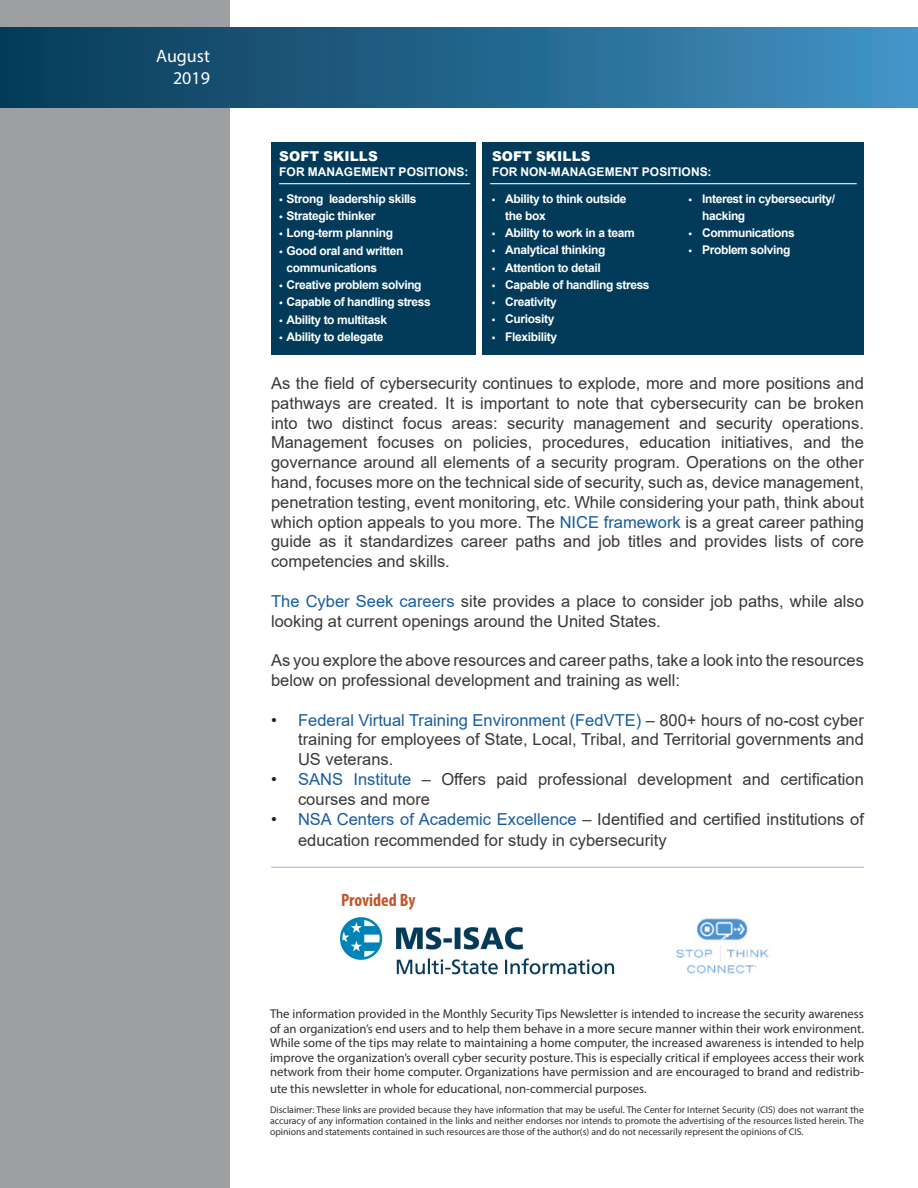
<style>
.page{position:relative;width:918px;height:1188px;background:#fff}
.page>*{position:absolute;margin:0;border:0;box-sizing:border-box;transform-origin:0 0}
.t1{font:700 condensed 18px "Myriad Pro";color:#bf5727}
.t2{font:18px "Myriad Pro";color:#fff}
.t3{font:16.5px/19.8px "Arial";color:#383839}
.t4{font:900 13.5px "Arial";letter-spacing:.005em;color:#fff}
.t5{font:12.75px/14.7px "Myriad Pro";color:#312f30;text-align:justify}
.t6{font:700 12px/17.2px "Arial";letter-spacing:-.03em;color:#fff}
.t7{font:700 12px "Arial";letter-spacing:.005em;color:#fff}
.t8{font:9.75px/10.8px "Myriad Pro";color:#312f30;text-align:justify}
.s1{font-family:"Myriad Pro";font-weight:600}
.s2{color:#175d9e}
.s3{color:#231f20}
</style>
<div class="page">
<div style="left:0;top:0;width:230px;height:1188px;background:#9d9fa2"></div>
<div style="left:0;top:27px;width:918px;height:81px;background:linear-gradient(to right,#063955,#4292c4)"></div>
<img style="left:341px;top:917px;width:274px;height:58px">
<img style="left:676px;top:918px;width:93px;height:56px">
<hr style="left:271px;top:867px;width:593px;height:1px;background:#8fb8de">
<div style="left:271px;top:142px;width:204px;height:213px;background:#023b5a"></div>
<hr style="left:279px;top:183px;width:191px;height:1px;background:#fff">
<div style="left:483px;top:142px;width:381px;height:213px;background:#023b5a"></div>
<hr style="left:490px;top:183px;width:367px;height:1px;background:#fff">
<p class="t2" style="left:156px;top:45px;width:55px">August</p>
<p class="t2" style="left:173px;top:67px;width:38px">2019</p>
<p class="t4" style="left:279px;top:146px;width:100px">SOFT SKILLS</p>
<p class="t7" style="left:279px;top:163px;width:191px">FOR MANAGEMENT POSITIONS:</p>
<p class="t6" style="left:279px;top:190px;width:139px"><span class="s1">•</span> Strong leadership skills</p>
<p class="t6" style="left:279px;top:207px;width:98px"><span class="s1">•</span> Strategic thinker</p>
<p class="t6" style="left:279px;top:225px;width:116px"><span class="s1">•</span> Long-term planning</p>
<p class="t6" style="left:279px;top:242px;width:126px"><span class="s1">•</span> Good oral and written</p>
<p class="t6" style="left:287px;top:259px;width:92px">communications</p>
<p class="t6" style="left:279px;top:276px;width:144px"><span class="s1">•</span> Creative problem solving</p>
<p class="t6" style="left:279px;top:294px;width:153px"><span class="s1">•</span> Capable of handling stress</p>
<p class="t6" style="left:279px;top:311px;width:110px"><span class="s1">•</span> Ability to multitask</p>
<p class="t6" style="left:279px;top:328px;width:106px"><span class="s1">•</span> Ability to delegate</p>
<p class="t4" style="left:492px;top:146px;width:100px">SOFT SKILLS</p>
<p class="t7" style="left:492px;top:163px;width:221px">FOR NON-MANAGEMENT POSITIONS:</p>
<p class="t6" style="left:505px;top:190px;width:123px;text-indent:-14px"><span class="s1">•</span> Ability to think outside the box</p>
<p class="t6" style="left:492px;top:224px;width:144px"><span class="s1">•</span> Ability to work in a team</p>
<p class="t6" style="left:492px;top:242px;width:115px"><span class="s1">•</span> Analytical thinking</p>
<p class="t6" style="left:492px;top:259px;width:111px"><span class="s1">•</span> Attention to detail</p>
<p class="t6" style="left:492px;top:276px;width:159px"><span class="s1">•</span> Capable of handling stress</p>
<p class="t6" style="left:492px;top:293px;width:66px"><span class="s1">•</span> Creativity</p>
<p class="t6" style="left:492px;top:311px;width:64px"><span class="s1">•</span> Curiosity</p>
<p class="t6" style="left:492px;top:328px;width:67px"><span class="s1">•</span> Flexibility</p>
<p class="t6" style="left:689px;top:190px;width:148px"><span class="s1">•</span> Interest in cybersecurity/</p>
<p class="t6" style="left:702px;top:207px;width:45px">hacking</p>
<p class="t6" style="left:689px;top:224px;width:108px"><span class="s1">•</span> Communications</p>
<p class="t6" style="left:689px;top:242px;width:103px"><span class="s1">•</span> Problem solving</p>
<p class="t3" style="left:271px;top:373px;width:594px;text-align:justify">As the field of cybersecurity continues to explode, more and more positions and pathways are created. It is important to note that cybersecurity can be broken into two distinct focus areas: security management and security operations.<br>Management focuses on policies, procedures, education initiatives, and the governance around all elements of a security program. Operations on the other hand, focuses more on the technical side of security, such as, device management, penetration testing, event monitoring, etc. While considering your path, think about which option appeals to you more. The <span class="s2">NICE framework</span> is a great career pathing guide as it standardizes career paths and job titles and provides lists of core competencies and skills.</p>
<p class="t3" style="left:271px;top:591px;width:594px"><span class="s2">The Cyber Seek careers</span> site provides a place to consider job paths, while also looking at current openings around the United States.</p>
<p class="t3" style="left:271px;top:650px;width:594px">As you explore the above resources and career paths, take a look into the resources below on professional development and training as well:</p>
<p class="t3" style="left:298px;top:710px;width:567px;text-align:justify;text-indent:-27px"><span class="s3">•</span> <span class="s2">Federal Virtual Training Environment (FedVTE)</span> – 800+ hours of no-cost cyber training for employees of State, Local, Tribal, and Territorial governments and US veterans.</p>
<p class="t3" style="left:298px;top:769px;width:567px;text-indent:-27px"><span class="s3">•</span> <span class="s2">SANS Institute</span> – Offers paid professional development and certification courses and more</p>
<p class="t3" style="left:298px;top:808px;width:567px;line-height:21px;text-indent:-27px"><span class="s3">•</span> <span class="s2">NSA Centers of Academic Excellence</span> – Identified and certified institutions of education recommended for study in cybersecurity</p>
<p class="t1" style="left:341px;top:889px;width:76px">Provided By</p>
<p class="t5" style="left:270px;top:1006px;width:596px">The information provided in the Monthly Security Tips Newsletter is intended to increase the security awareness of an organization’s end users and to help them behave in a more secure manner within their work environment.<br>While some of the tips may relate to maintaining a home computer, the increased awareness is intended to help improve the organization’s overall cyber security posture. This is especially critical if employees access their work network from their home computer. Organizations have permission and are encouraged to brand and redistrib-</p>
<p class="t5" style="left:270px;top:1081px;width:378px">ute this newsletter in whole for educational, non-commercial purposes.</p>
<p class="t8" style="left:270px;top:1105px;width:596px">Disclaimer: These links are provided because they have information that may be useful. The Center for Internet Security (CIS) does not warrant the accuracy of any information contained in the links and neither endorses nor intends to promote the advertising of the resources listed herein. The opinions and statements contained in such resources are those of the author(s) and do not necessarily represent the opinions of CIS.</p>
</div>
